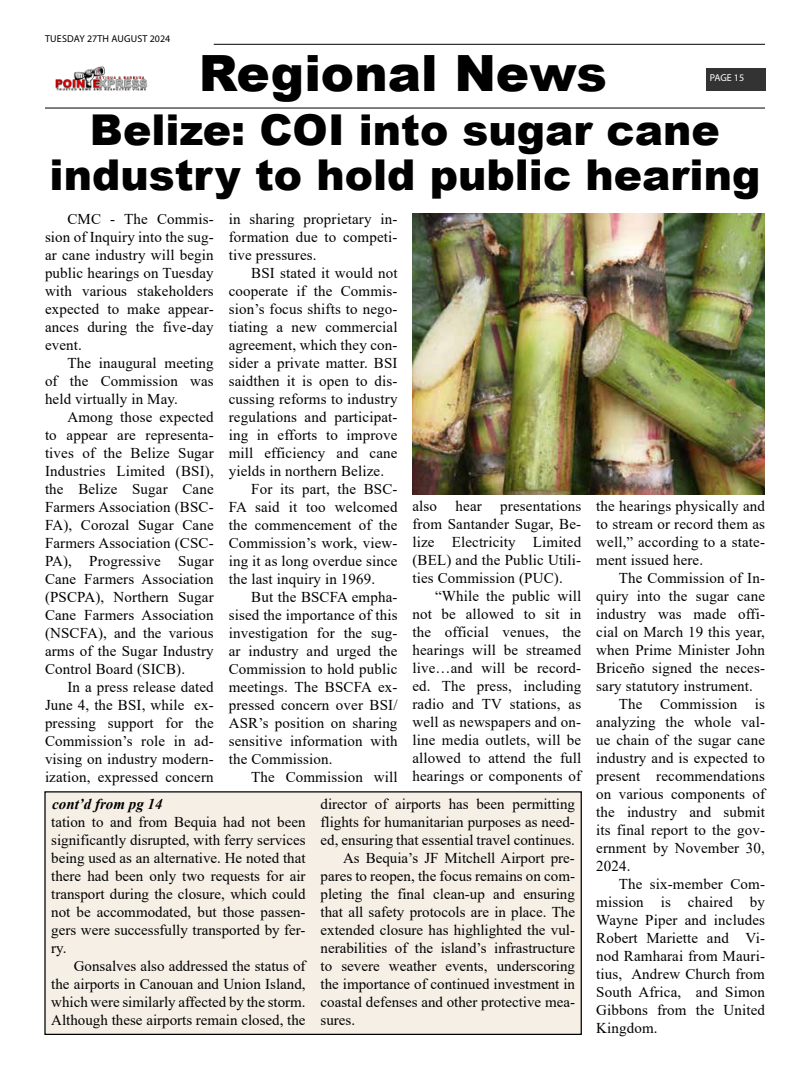
<style>
.page{position:relative;width:810px;height:1080px;background:#fff}
.page>*{position:absolute;margin:0;border:0;box-sizing:border-box;transform-origin:0 0}
.t1{font:900 50px "Arial";color:#000}
.t2{font:900 42.5px/45px "Arial";color:#000;text-align:center}
.t3{font:15px/18px "Times New Roman";letter-spacing:.01em;color:#000;text-align:justify}
.t4{font:italic 700 15px "Times New Roman";color:#000}
.t5{font:10px "Myriad Pro";letter-spacing:.02em;color:#000}
.t6{font:10px "Myriad Pro";letter-spacing:-.005em;color:#fff}
</style>
<div class="page">
<hr style="left:45px;top:107px;width:720px;height:2px;background:#333">
<hr style="left:214px;top:44px;width:551px;height:1px;background:#333">
<div style="left:706px;top:68px;width:60px;height:23px;background:#333"></div>
<img style="left:55px;top:66px;width:93px;height:25px">
<div style="left:45px;top:792px;width:536px;height:242px;background:#f5efe6"></div>
<div style="left:44px;top:791px;width:538px;height:244px;border:1px solid #000"></div>
<img style="left:412px;top:214px;width:353px;height:281px">
<p class="t5" style="left:45px;top:33px;width:127px">TUESDAY 27TH AUGUST 2024</p>
<h1 class="t1" style="left:199px;top:37px;width:410px">Regional News</h1>
<p class="t6" style="left:710px;top:72px;width:36px">PAGE 15</p>
<h2 class="t2" style="left:50px;top:106px;width:712px">Belize: COI into sugar cane industry to hold public hearing</h2>
<p class="t3" style="left:45px;top:210px;width:170px;text-indent:22px">CMC - The Commis&shy;sion of Inquiry into the sug&shy;ar cane industry will begin public hearings on Tuesday with various stakeholders expected to make appear&shy;ances during the five-day event.</p>
<p class="t3" style="left:45px;top:354px;width:170px;text-indent:22px">The inaugural meeting of the Commission was held virtually in May.</p>
<p class="t3" style="left:45px;top:408px;width:170px;text-indent:22px">Among those expected to appear are representa&shy;tives of the Belize Sugar Industries Limited (BSI), the Belize Sugar Cane Farmers Association (BSC-FA), Corozal Sugar Cane Farmers Association (CSC-PA), Progressive Sugar Cane Farmers Association (PSCPA), Northern Sugar Cane Farmers Association (NSCFA), and the various arms of the Sugar Industry Control Board (SICB).</p>
<p class="t3" style="left:45px;top:678px;width:170px;text-indent:22px">In a press release dated June 4, the BSI, while ex&shy;pressing support for the Commission’s role in ad&shy;vising on industry modern&shy;ization, expressed concern</p>
<p class="t3" style="left:229px;top:210px;width:170px">in sharing proprietary in&shy;formation due to competi&shy;tive pressures.</p>
<p class="t3" style="left:251px;top:264px;width:148px">BSI stated it would not</p>
<p class="t3" style="left:229px;top:282px;width:170px">cooperate if the Commis-</p>
<p class="t3" style="left:229px;top:300px;width:170px">sion’s focus shifts to nego-</p>
<p class="t3" style="left:229px;top:318px;width:170px">tiating a new commercial</p>
<p class="t3" style="left:229px;top:336px;width:170px">agreement, which they con-</p>
<p class="t3" style="left:229px;top:354px;width:170px">sider a private matter. BSI</p>
<p class="t3" style="left:229px;top:372px;width:170px">saidthen it is open to dis-</p>
<p class="t3" style="left:229px;top:390px;width:170px">cussing reforms to industry</p>
<p class="t3" style="left:229px;top:408px;width:170px">regulations and participat-</p>
<p class="t3" style="left:229px;top:426px;width:170px">ing in efforts to improve</p>
<p class="t3" style="left:229px;top:444px;width:170px">mill efficiency and cane</p>
<p class="t3" style="left:229px;top:462px;width:157px">yields in northern Belize.</p>
<p class="t3" style="left:251px;top:480px;width:148px">For its part, the BSC-</p>
<p class="t3" style="left:229px;top:498px;width:170px">FA said it too welcomed</p>
<p class="t3" style="left:229px;top:516px;width:170px">the commencement of the</p>
<p class="t3" style="left:229px;top:534px;width:170px">Commission’s work, view-</p>
<p class="t3" style="left:229px;top:552px;width:170px">ing it as long overdue since</p>
<p class="t3" style="left:229px;top:570px;width:148px">the last inquiry in 1969.</p>
<p class="t3" style="left:251px;top:588px;width:148px">But the BSCFA empha-</p>
<p class="t3" style="left:229px;top:606px;width:170px">sised the importance of this</p>
<p class="t3" style="left:229px;top:624px;width:170px">investigation for the sug-</p>
<p class="t3" style="left:229px;top:642px;width:170px">ar industry and urged the</p>
<p class="t3" style="left:229px;top:660px;width:170px">Commission to hold public</p>
<p class="t3" style="left:229px;top:678px;width:170px">meetings. The BSCFA ex-</p>
<p class="t3" style="left:229px;top:696px;width:170px">pressed concern over BSI/</p>
<p class="t3" style="left:229px;top:714px;width:170px">ASR’s position on sharing</p>
<p class="t3" style="left:229px;top:732px;width:170px">sensitive information with</p>
<p class="t3" style="left:229px;top:750px;width:105px">the Commission.</p>
<p class="t3" style="left:251px;top:768px;width:148px">The Commission will</p>
<p class="t3" style="left:412px;top:497px;width:170px">also hear presentations from Santander Sugar, Be&shy;lize Electricity Limited (BEL) and the Public Utili&shy;ties Commission (PUC).</p>
<p class="t3" style="left:412px;top:587px;width:170px;text-indent:22px">“While the public will not be allowed to sit in the official venues, the hearings will be streamed live…and will be record&shy;ed. The press, including radio and TV stations, as well as newspapers and on&shy;line media outlets, will be allowed to attend the full hearings or components of</p>
<p class="t4" style="left:52px;top:794px;width:112px">cont’d from pg 14</p>
<p class="t3" style="left:51px;top:813px;width:256px">tation to and from Bequia had not been significantly disrupted, with ferry services being used as an alternative. He noted that there had been only two requests for air transport during the closure, which could not be accommodated, but those passen&shy;gers were successfully transported by fer&shy;ry.</p>
<p class="t3" style="left:51px;top:957px;width:256px;text-indent:22px">Gonsalves also addressed the status of the airports in Canouan and Union Island, which were similarly affected by the storm.<br>Although these airports remain closed, the</p>
<p class="t3" style="left:321px;top:794px;width:256px">director of airports has been permitting</p>
<p class="t3" style="left:321px;top:812px;width:256px">flights for humanitarian purposes as need-</p>
<p class="t3" style="left:321px;top:830px;width:256px">ed, ensuring that essential travel continues.</p>
<p class="t3" style="left:343px;top:848px;width:233px">As Bequia’s JF Mitchell Airport pre-</p>
<p class="t3" style="left:321px;top:866px;width:256px">pares to reopen, the focus remains on com-</p>
<p class="t3" style="left:321px;top:884px;width:256px">pleting the final clean-up and ensuring</p>
<p class="t3" style="left:321px;top:902px;width:256px">that all safety protocols are in place. The</p>
<p class="t3" style="left:321px;top:920px;width:256px">extended closure has highlighted the vul-</p>
<p class="t3" style="left:321px;top:938px;width:256px">nerabilities of the island’s infrastructure</p>
<p class="t3" style="left:321px;top:956px;width:256px">to severe weather events, underscoring</p>
<p class="t3" style="left:321px;top:974px;width:256px">the importance of continued investment in</p>
<p class="t3" style="left:321px;top:992px;width:256px">coastal defenses and other protective mea-</p>
<p class="t3" style="left:321px;top:1010px;width:36px">sures.</p>
<p class="t3" style="left:596px;top:497px;width:170px">the hearings physically and to stream or record them as well,” according to a state&shy;ment issued here.</p>
<p class="t3" style="left:619px;top:569px;width:148px">The Commission of In-</p>
<p class="t3" style="left:596px;top:587px;width:170px">quiry into the sugar cane</p>
<p class="t3" style="left:596px;top:605px;width:170px">industry was made offi-</p>
<p class="t3" style="left:596px;top:623px;width:170px">cial on March 19 this year,</p>
<p class="t3" style="left:596px;top:641px;width:170px">when Prime Minister John</p>
<p class="t3" style="left:596px;top:659px;width:170px">Briceño signed the neces-</p>
<p class="t3" style="left:596px;top:677px;width:158px">sary statutory instrument.</p>
<p class="t3" style="left:619px;top:695px;width:148px">The Commission is</p>
<p class="t3" style="left:596px;top:713px;width:170px">analyzing the whole val-</p>
<p class="t3" style="left:596px;top:731px;width:170px">ue chain of the sugar cane</p>
<p class="t3" style="left:596px;top:749px;width:170px">industry and is expected to</p>
<p class="t3" style="left:596px;top:767px;width:170px">present recommendations</p>
<p class="t3" style="left:596px;top:785px;width:170px">on various components of</p>
<p class="t3" style="left:596px;top:803px;width:170px">the industry and submit</p>
<p class="t3" style="left:596px;top:821px;width:170px">its final report to the gov-</p>
<p class="t3" style="left:596px;top:839px;width:170px">ernment by November 30,</p>
<p class="t3" style="left:596px;top:857px;width:36px">2024.</p>
<p class="t3" style="left:619px;top:875px;width:148px">The six-member Com-</p>
<p class="t3" style="left:596px;top:893px;width:170px">mission is chaired by</p>
<p class="t3" style="left:596px;top:911px;width:170px">Wayne Piper and includes</p>
<p class="t3" style="left:596px;top:929px;width:170px">Robert Mariette and Vi-</p>
<p class="t3" style="left:596px;top:947px;width:170px">nod Ramharai from Mauri-</p>
<p class="t3" style="left:596px;top:965px;width:170px">tius, Andrew Church from</p>
<p class="t3" style="left:596px;top:983px;width:170px">South Africa, and Simon</p>
<p class="t3" style="left:596px;top:1001px;width:170px">Gibbons from the United</p>
<p class="t3" style="left:596px;top:1019px;width:63px">Kingdom.</p>
</div>
